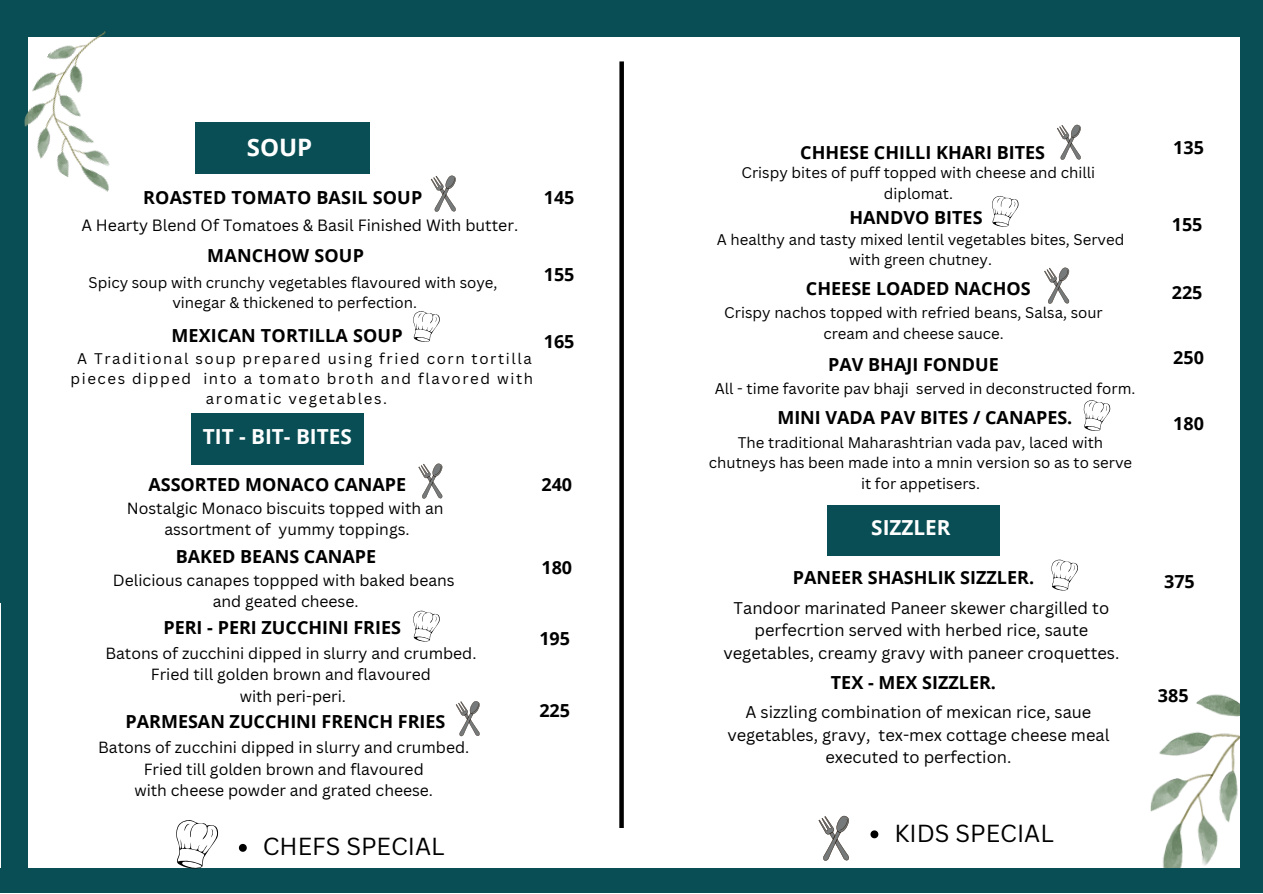
<style>
.page{position:relative;width:1263px;height:894px;background:#fff}
.page>*{position:absolute;margin:0;border:0;box-sizing:border-box;transform-origin:0 0}
.t1{font:24px "Canva Sans";color:#000}
.t2{font:700 24px "Open Sans";color:#fff}
.t3{font:700 20.7px "Open Sans";color:#fff}
.t4{font:700 18px "Open Sans";color:#000}
.t5{font:16.5px/22.5px "Canva Sans";color:#000;text-align:center}
.t6{font:15.9px "Canva Sans";color:#000}
.t7{font:15.75px "Canva Sans";color:#000}
.t8{font:15px/20.2px "Canva Sans";color:#000;text-align:center}
.t9{font:15px "Canva Sans";letter-spacing:.105em;color:#000}
</style>
<div class="page">
<div style="left:0;top:0;width:1263px;height:22px;background:#094e54"></div>
<img style="left:1149px;top:676px;width:114px;height:217px">
<div style="left:1241px;top:0;width:22px;height:874px;background:#094e54"></div>
<div style="left:0;top:0;width:21px;height:602px;background:#094e54"></div>
<div style="left:0;top:868px;width:1263px;height:24px;background:#094e54"></div>
<div style="left:0;top:2px;width:1262px;height:35px;background:#094e54"></div>
<div style="left:1px;top:0;width:27px;height:889px;background:#094e54"></div>
<div style="left:619px;top:61px;width:5px;height:766px;background:#000"></div>
<div style="left:195px;top:122px;width:175px;height:51px;background:#094e54"></div>
<img style="left:24px;top:31px;width:86px;height:161px">
<div style="left:191px;top:413px;width:172px;height:51px;background:#094e54"></div>
<div style="left:827px;top:505px;width:173px;height:50px;background:#094e54"></div>
<svg style="left:176px;top:820px;width:42px;height:48px"></svg>
<svg style="left:818px;top:815px;width:31px;height:45px"></svg>
<svg style="left:1044px;top:267px;width:26px;height:37px"></svg>
<svg style="left:1057px;top:124px;width:24px;height:36px"></svg>
<svg style="left:456px;top:701px;width:24px;height:35px"></svg>
<svg style="left:418px;top:463px;width:25px;height:35px"></svg>
<svg style="left:239px;top:843px;width:8px;height:8px"></svg>
<svg style="left:870px;top:830px;width:8px;height:8px"></svg>
<svg style="left:413px;top:610px;width:27px;height:31px"></svg>
<svg style="left:413px;top:311px;width:27px;height:31px"></svg>
<svg style="left:992px;top:196px;width:27px;height:31px"></svg>
<svg style="left:1083px;top:400px;width:27px;height:31px"></svg>
<svg style="left:1051px;top:559px;width:27px;height:31px"></svg>
<svg style="left:431px;top:175px;width:25px;height:37px"></svg>
<p class="t2" style="left:247px;top:130px;width:67px">SOUP</p>
<p class="t4" style="left:143px;top:184px;width:281px">ROASTED TOMATO BASIL SOUP</p>
<p class="t4" style="left:544px;top:185px;width:32px">145</p>
<p class="t6" style="left:81px;top:214px;width:438px">A Hearty Blend Of Tomatoes &amp; Basil Finished With butter.</p>
<p class="t4" style="left:207px;top:243px;width:158px">MANCHOW SOUP</p>
<p class="t8" style="left:89px;top:272px;width:410px">Spicy soup with crunchy vegetables flavoured with soye,</p>
<p class="t8" style="left:172px;top:292px;width:246px">vinegar &amp; thickened to perfection.</p>
<p class="t4" style="left:171px;top:323px;width:233px">MEXICAN TORTILLA SOUP</p>
<p class="t9" style="left:77px;top:347px;width:456px">A Traditional soup prepared using fried corn tortilla</p>
<p class="t9" style="left:70px;top:367px;width:464px">pieces dipped into a tomato broth and flavored with</p>
<p class="t9" style="left:206px;top:388px;width:183px">aromatic vegetables.</p>
<p class="t3" style="left:203px;top:421px;width:150px">TIT - BIT- BITES</p>
<p class="t4" style="left:544px;top:261px;width:32px">155</p>
<p class="t4" style="left:544px;top:329px;width:32px">165</p>
<p class="t4" style="left:148px;top:472px;width:259px">ASSORTED MONACO CANAPE</p>
<p class="t7" style="left:127px;top:497px;width:318px">Nostalgic Monaco biscuits topped with an</p>
<p class="t7" style="left:164px;top:518px;width:247px">assortment of yummy toppings.</p>
<p class="t4" style="left:176px;top:543px;width:202px">BAKED BEANS CANAPE</p>
<p class="t7" style="left:113px;top:569px;width:343px">Delicious canapes toppped with baked beans</p>
<p class="t7" style="left:213px;top:590px;width:147px">and geated cheese.</p>
<p class="t4" style="left:163px;top:615px;width:239px">PERI - PERI ZUCCHINI FRIES</p>
<p class="t7" style="left:105px;top:642px;width:373px">Batons of zucchini dipped in slurry and crumbed.</p>
<p class="t7" style="left:151px;top:663px;width:282px">Fried till golden brown and flavoured</p>
<p class="t7" style="left:240px;top:684px;width:108px">with peri-peri.</p>
<p class="t4" style="left:125px;top:708px;width:322px">PARMESAN ZUCCHINI FRENCH FRIES</p>
<p class="t7" style="left:98px;top:736px;width:373px">Batons of zucchini dipped in slurry and crumbed.</p>
<p class="t7" style="left:144px;top:757px;width:282px">Fried till golden brown and flavoured</p>
<p class="t7" style="left:134px;top:779px;width:300px">with cheese powder and grated cheese.</p>
<p class="t4" style="left:541px;top:472px;width:32px">240</p>
<p class="t4" style="left:541px;top:554px;width:32px">180</p>
<p class="t4" style="left:539px;top:626px;width:32px">195</p>
<p class="t4" style="left:539px;top:697px;width:32px">225</p>
<p class="t1" style="left:263px;top:829px;width:183px">CHEFS SPECIAL</p>
<p class="t4" style="left:800px;top:140px;width:246px">CHHESE CHILLI KHARI BITES</p>
<p class="t8" style="left:742px;top:162px;width:355px">Crispy bites of puff topped with cheese and chilli diplomat.</p>
<p class="t4" style="left:849px;top:204px;width:135px">HANDVO BITES</p>
<p class="t8" style="left:717px;top:229px;width:409px">A healthy and tasty mixed lentil vegetables bites, Served with green chutney.</p>
<p class="t4" style="left:806px;top:275px;width:226px">CHEESE LOADED NACHOS</p>
<p class="t8" style="left:724px;top:302px;width:380px">Crispy nachos topped with refried beans, Salsa, sour cream and cheese sauce.</p>
<p class="t4" style="left:828px;top:351px;width:172px">PAV BHAJI FONDUE</p>
<p class="t8" style="left:715px;top:378px;width:422px">All - time favorite pav bhaji served in deconstructed form.</p>
<p class="t4" style="left:777px;top:405px;width:297px">MINI VADA PAV BITES / CANAPES.</p>
<p class="t8" style="left:709px;top:432px;width:425px">The traditional Maharashtrian vada pav, laced with chutneys has been made into a mnin version so as to serve it for appetisers.</p>
<p class="t3" style="left:871px;top:513px;width:81px">SIZZLER</p>
<p class="t4" style="left:793px;top:565px;width:243px">PANEER SHASHLIK SIZZLER.</p>
<p class="t5" style="left:723px;top:595px;width:398px">Tandoor marinated Paneer skewer chargilled to perfecrtion served with herbed rice, saute vegetables, creamy gravy with paneer croquettes.</p>
<p class="t4" style="left:831px;top:670px;width:167px">TEX - MEX SIZZLER.</p>
<p class="t5" style="left:727px;top:700px;width:384px">A sizzling combination of mexican rice, saue vegetables, gravy, tex-mex cottage cheese meal executed to perfection.</p>
<p class="t1" style="left:894px;top:815px;width:161px">KIDS SPECIAL</p>
<p class="t4" style="left:1173px;top:135px;width:32px">135</p>
<p class="t4" style="left:1172px;top:212px;width:32px">155</p>
<p class="t4" style="left:1172px;top:280px;width:32px">225</p>
<p class="t4" style="left:1173px;top:344px;width:32px">250</p>
<p class="t4" style="left:1173px;top:410px;width:32px">180</p>
<p class="t4" style="left:1164px;top:568px;width:32px">375</p>
<p class="t4" style="left:1158px;top:682px;width:32px">385</p>
</div>
